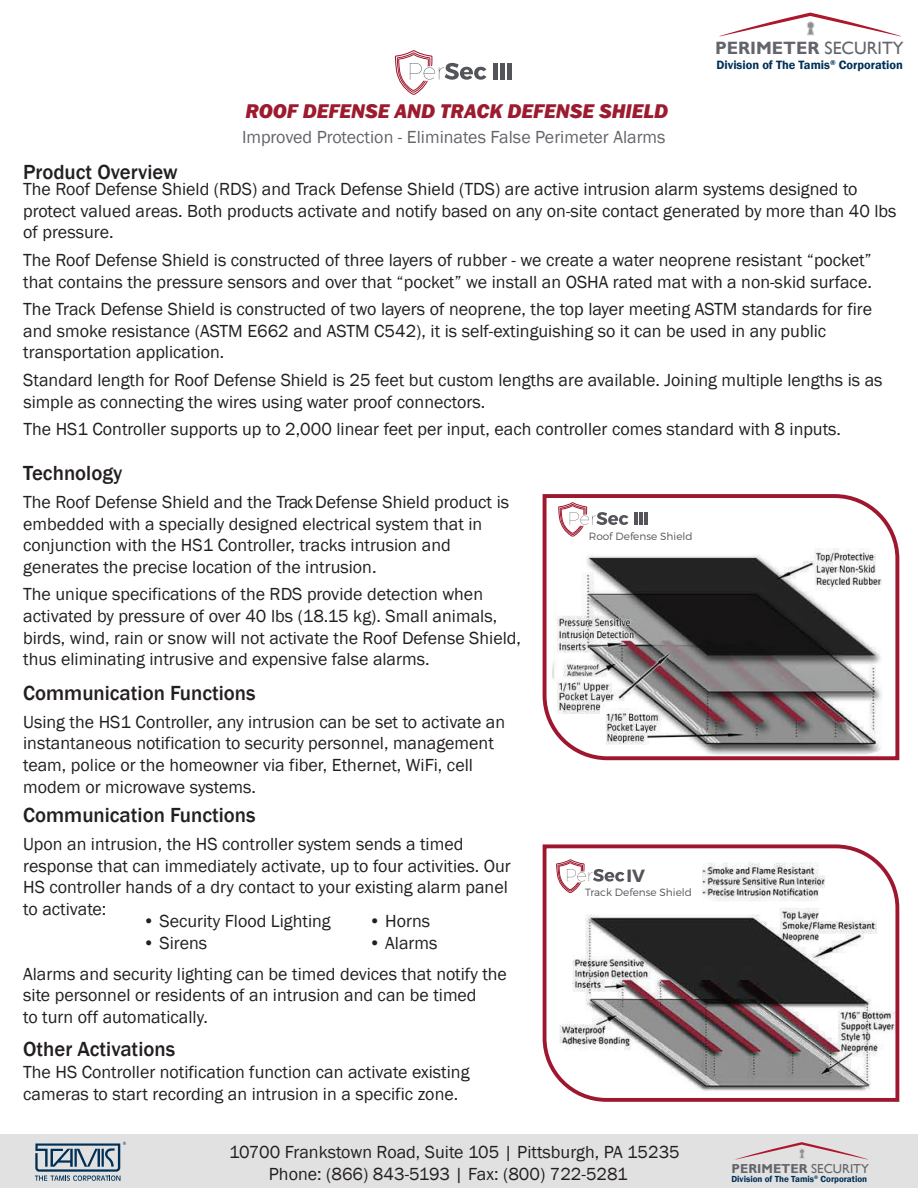
<style>
.page{position:relative;width:918px;height:1188px;background:#fff}
.page>*{position:absolute;margin:0;border:0;box-sizing:border-box;transform-origin:0 0}
.t1{font:500 21px "Franklin Gothic";color:#231f20}
.t2{font:italic 800 20.4px "Franklin Gothic";color:#9d1b2f}
.t3{font:18px/21.6px "Franklin Gothic";color:#231f20}
.t4{font:18px "Franklin Gothic";color:#63656a}
.t5{font:700 17.85px "Gill Sans";color:#63656a}
.t6{font:700 17.7px "Montserrat";color:#54555a}
.t7{font:700 13.05px "Gill Sans";color:#63656a}
.t8{font:600 12.45px "Franklin Gothic";color:#003056}
.t9{font:300 10.5px "Montserrat";color:#54555a}
.t10{font:600 9px "Franklin Gothic";color:#003056}
.s1{font-weight:400}
</style>
<div class="page">
<svg style="left:394px;top:50px;width:92px;height:45px"></svg>
<hr style="left:494px;top:63px;width:4px;height:17px;background:#54555a">
<div style="left:0;top:1135px;width:918px;height:53px;background:#e1e1e2"></div>
<svg style="left:35px;top:1142px;width:91px;height:39px"></svg>
<div style="left:500px;top:63px;width:5px;height:17px;background:#54555a"></div>
<hr style="left:507px;top:63px;width:4px;height:17px;background:#54555a">
<svg style="left:542px;top:494px;width:358px;height:267px"></svg>
<svg style="left:558px;top:494px;width:70px;height:43px"></svg>
<svg style="left:634px;top:512px;width:13px;height:13px"></svg>
<svg style="left:542px;top:844px;width:358px;height:258px"></svg>
<svg style="left:556px;top:859px;width:68px;height:35px"></svg>
<svg style="left:736px;top:1142px;width:132px;height:18px"></svg>
<svg style="left:720px;top:13px;width:181px;height:23px"></svg>
<p class="t5" style="left:715px;top:38px;width:190px">PERIMETER <span class="s1">SECURITY</span></p>
<p class="t2" style="left:246px;top:98px;width:424px">ROOF DEFENSE AND TRACK DEFENSE SHIELD</p>
<p class="t4" style="left:242px;top:126px;width:425px">Improved Protection - Eliminates False Perimeter Alarms</p>
<p class="t8" style="left:716px;top:57px;width:188px">Division of The Tamis<sup>®</sup> Corporation</p>
<p class="t1" style="left:23px;top:159px;width:156px">Product Overview</p>
<p class="t3" style="left:23px;top:179px;width:875px">The Roof Defense Shield (RDS) and Track Defense Shield (TDS) are active intrusion alarm systems designed to protect valued areas. Both products activate and notify based on any on-site contact generated by more than 40 lbs of pressure.</p>
<p class="t3" style="left:23px;top:250px;width:850px">The Roof Defense Shield is constructed of three layers of rubber - we create a water neoprene resistant “pocket” that contains the pressure sensors and over that “pocket” we install an OSHA rated mat with a non-skid surface.</p>
<p class="t3" style="left:23px;top:299px;width:851px">The Track Defense Shield is constructed of two layers of neoprene, the top layer meeting ASTM standards for fire and smoke resistance (ASTM E662 and ASTM C542), it is self-extinguishing so it can be used in any public transportation application.</p>
<p class="t3" style="left:23px;top:370px;width:861px">Standard length for Roof Defense Shield is 25 feet but custom lengths are available. Joining multiple lengths is as simple as connecting the wires using water proof connectors.</p>
<p class="t3" style="left:23px;top:419px;width:819px">The HS1 Controller supports up to 2,000 linear feet per input, each controller comes standard with 8 inputs.</p>
<p class="t1" style="left:23px;top:460px;width:101px">Technology</p>
<p class="t3" style="left:23px;top:492px;width:488px">The Roof Defense Shield and the TrackDefense Shield product is embedded with a specially designed electrical system that in conjunction with the HS1 Controller, tracks intrusion and generates the precise location of the intrusion.</p>
<p class="t3" style="left:23px;top:584px;width:499px">The unique specifications of the RDS provide detection when activated by pressure of over 40 lbs (18.15 kg). Small animals, birds, wind, rain or snow will not activate the Roof Defense Shield, thus eliminating intrusive and expensive false alarms.</p>
<p class="t1" style="left:23px;top:680px;width:234px">Communication Functions</p>
<p class="t3" style="left:23px;top:711px;width:484px">Using the HS1 Controller, any intrusion can be set to activate an instantaneous notification to security personnel, management team, police or the homeowner via fiber, Ethernet, WiFi, cell modem or microwave systems.</p>
<p class="t9" style="left:589px;top:530px;width:105px">Roof Defense Shield</p>
<p class="t1" style="left:23px;top:802px;width:234px">Communication Functions</p>
<p class="t3" style="left:23px;top:834px;width:489px">Upon an intrusion, the HS controller system sends a timed response that can immediately activate, up to four activities. Our HS controller hands of a dry contact to your existing alarm panel to activate:</p>
<p class="t3" style="left:143px;top:911px;width:189px">• Security Flood Lighting</p>
<p class="t3" style="left:143px;top:933px;width:66px">• Sirens</p>
<p class="t3" style="left:369px;top:911px;width:63px">• Horns</p>
<p class="t3" style="left:369px;top:933px;width:70px">• Alarms</p>
<p class="t3" style="left:23px;top:963px;width:485px">Alarms and security lighting can be timed devices that notify the site personnel or residents of an intrusion and can be timed</p>
<p class="t3" style="left:23px;top:1007px;width:186px">to turn off automatically.</p>
<p class="t1" style="left:23px;top:1036px;width:154px">Other Activations</p>
<p class="t3" style="left:23px;top:1062px;width:448px">The HS Controller notification function can activate existing cameras to start recording an intrusion in a specific zone.</p>
<p class="t6" style="left:627px;top:864px;width:20px">IV</p>
<p class="t9" style="left:585px;top:886px;width:108px">Track Defense Shield</p>
<p class="t3" style="left:269px;top:1141px;width:412px;line-height:22.5px;text-indent:-40px">10700 Frankstown Road, Suite 105 | Pittsburgh, PA 15235<br>Phone: (866) 843-5193 | Fax: (800) 722-5281</p>
<p class="t7" style="left:732px;top:1161px;width:139px">PERIMETER <span class="s1">SECURITY</span></p>
<p class="t10" style="left:731px;top:1174px;width:137px">Division of The Tamis<sup>®</sup> Corporation</p>
</div>
